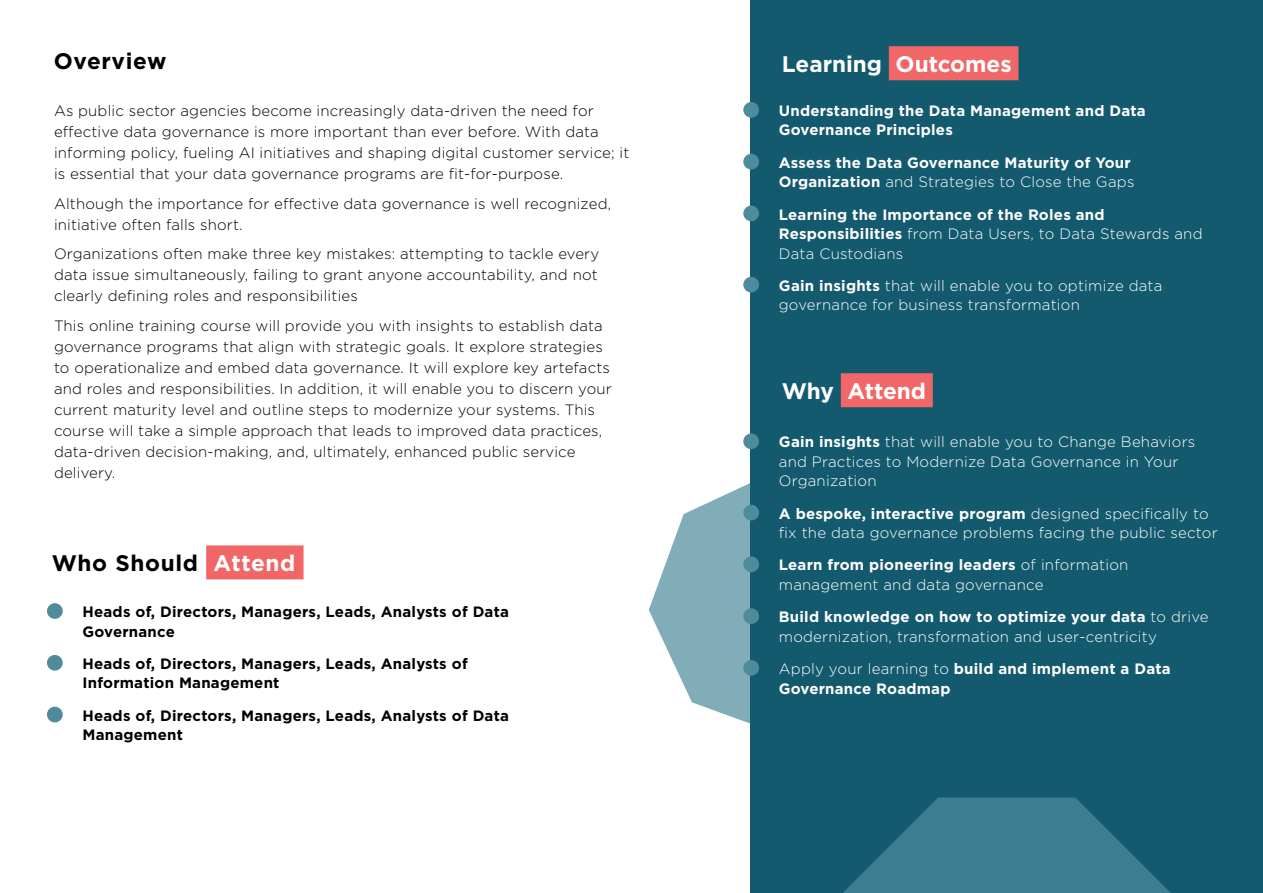
<style>
.page{position:relative;width:1263px;height:893px;background:#fff}
.page>*{position:absolute;margin:0;border:0;box-sizing:border-box;transform-origin:0 0}
.t1{font:700 22.5px "Gotham";color:#fff}
.t2{font:700 22.5px "Gotham";letter-spacing:.03em;color:#000}
.t3{font:300 15px/21px "Gotham";letter-spacing:.01em;color:#000}
.t4{font:300 15px/19.5px "Gotham";letter-spacing:.015em;color:#fff}
.t5{font:700 15px/19.5px "Gotham";letter-spacing:.015em;color:#fff}
.t6{font:700 15px/19.5px "Gotham";letter-spacing:.015em;color:#000}
.s1{color:#fff}
.s2{font-weight:400;font-size:60px;color:#4e8c9d}
.s3{font-weight:300}
.s4{font-weight:700}
</style>
<div class="page">
<svg style="left:649px;top:483px;width:101px;height:241px;fill:#81adb9"></svg>
<div style="left:750px;top:0;width:513px;height:893px;background:#145a6e"></div>
<div style="left:206px;top:545px;width:98px;height:34px;background:#f16667"></div>
<div style="left:889px;top:46px;width:129px;height:34px;background:#f16667"></div>
<div style="left:841px;top:373px;width:92px;height:34px;background:#f16667"></div>
<svg style="left:843px;top:797px;width:328px;height:96px"></svg>
<h1 class="t2" style="left:54px;top:46px;width:114px">Overview</h1>
<p class="t3" style="left:54px;top:100px;width:577px">As public sector agencies become increasingly data-driven the need for effective data governance is more important than ever before. With data informing policy, fueling AI initiatives and shaping digital customer service; it is essential that your data governance programs are fit-for-purpose.</p>
<p class="t3" style="left:54px;top:192px;width:559px">Although the importance for effective data governance is well recognized, initiative often falls short.</p>
<p class="t3" style="left:54px;top:243px;width:547px;text-align:justify">Organizations often make three key mistakes: attempting to tackle every data issue simultaneously, failing to grant anyone accountability, and not clearly defining roles and responsibilities</p>
<p class="t3" style="left:54px;top:314px;width:559px">This online training course will provide you with insights to establish data governance programs that align with strategic goals. It explore strategies to operationalize and embed data governance. It will explore key artefacts and roles and responsibilities. In addition, it will enable you to discern your current maturity level and outline steps to modernize your systems. This course will take a simple approach that leads to improved data practices, data-driven decision-making, and, ultimately, enhanced public service delivery.</p>
<h1 class="t2" style="left:52px;top:548px;width:245px">Who Should <span class="s1">Attend</span></h1>
<p class="t6" style="left:82px;top:602px;width:428px;text-indent:-42px"><span class="s2">•</span> Heads of, Directors, Managers, Leads, Analysts of Data<br>Governance</p>
<p class="t6" style="left:82px;top:654px;width:387px;text-indent:-42px"><span class="s2">•</span> Heads of, Directors, Managers, Leads, Analysts of<br>Information Management</p>
<p class="t6" style="left:82px;top:705px;width:428px;text-indent:-42px"><span class="s2">•</span> Heads of, Directors, Managers, Leads, Analysts of Data<br>Management</p>
<h1 class="t1" style="left:782px;top:49px;width:231px">Learning Outcomes</h1>
<p class="t5" style="left:779px;top:101px;width:368px;text-indent:-42px"><span class="s2">•</span> Understanding the Data Management and Data<br>Governance Principles</p>
<p class="t5" style="left:737px;top:153px;width:399px;text-align:right"><span class="s2">•</span> Assess the Data Governance Maturity of Your<br>Organization <span class="s3">and Strategies to Close the Gaps</span></p>
<p class="t5" style="left:779px;top:204px;width:425px;text-indent:-42px"><span class="s2">•</span> Learning the Importance of the Roles and<br>Responsibilities <span class="s3">from Data Users, to Data Stewards and<br>Data Custodians</span></p>
<p class="t4" style="left:779px;top:275px;width:385px;text-indent:-42px"><span class="s2">•</span> <span class="s4">Gain insights</span> that will enable you to optimize data governance for business transformation</p>
<h1 class="t1" style="left:782px;top:376px;width:146px">Why Attend</h1>
<p class="t4" style="left:779px;top:432px;width:418px;text-indent:-42px"><span class="s2">•</span> <span class="s4">Gain insights</span> that will enable you to Change Behaviors and Practices to Modernize Data Governance in Your<br>Organization</p>
<p class="t4" style="left:779px;top:503px;width:440px;text-indent:-42px"><span class="s2">•</span> <span class="s4">A bespoke, interactive program</span> designed specifically to fix the data governance problems facing the public sector</p>
<p class="t4" style="left:779px;top:555px;width:351px;text-indent:-42px"><span class="s2">•</span> <span class="s4">Learn from pioneering leaders</span> of information management and data governance</p>
<p class="t4" style="left:779px;top:607px;width:431px;text-indent:-42px"><span class="s2">•</span> <span class="s4">Build knowledge on how to optimize your data</span> to drive modernization, transformation and user-centricity</p>
<p class="t5" style="left:779px;top:659px;width:393px;text-indent:-42px"><span class="s2">•</span> <span class="s3">Apply your learning to</span> build and implement a Data<br>Governance Roadmap</p>
</div>
